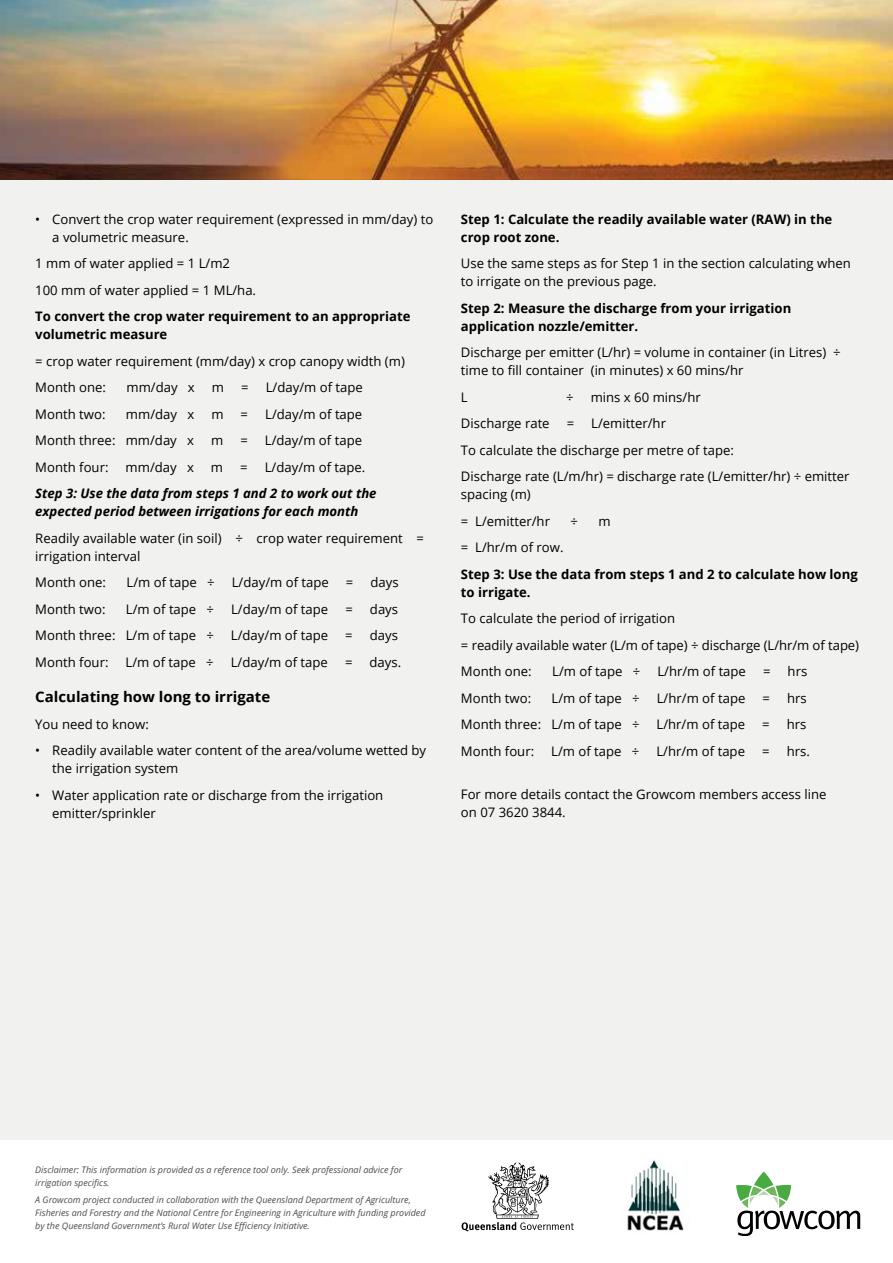
<style>
.page{position:relative;width:893px;height:1263px;background:#fff}
.page>*{position:absolute;margin:0;border:0;box-sizing:border-box;transform-origin:0 0}
.t1{font:700 14.55px "Open Sans";color:#000}
.t2{font:13.2px/18px "Open Sans";color:#000}
.t3{font:700 13.2px/18px "Open Sans";color:#000}
.t4{font:italic 700 13.2px/18px "Open Sans";color:#000}
.t5{font:italic 9px/13px "Open Sans";color:#4d4d4f}
</style>
<div class="page">
<img style="left:0;top:0;width:893px;height:180px">
<div style="left:0;top:180px;width:893px;height:960px;background:#f1f1ef"></div>
<svg style="left:736px;top:1172px;width:124px;height:64px"></svg>
<img style="left:627px;top:1160px;width:57px;height:71px">
<svg style="left:462px;top:1162px;width:112px;height:69px"></svg>
<p class="t2" style="left:52px;top:209px;width:382px;text-indent:-17px">• Convert the crop water requirement (expressed in mm/day) to a volumetric measure.</p>
<p class="t2" style="left:35px;top:250px;width:222px;line-height:26.5px">1 mm of water applied = 1 L/m2<br>100 mm of water applied = 1 ML/ha.</p>
<p class="t3" style="left:35px;top:307px;width:377px">To convert the crop water requirement to an appropriate volumetric measure</p>
<p class="t2" style="left:35px;top:347px;width:371px;line-height:26.5px">= crop water requirement (mm/day) x crop canopy width (m)<br>Month one:</p>
<p class="t2" style="left:127px;top:378px;width:70px">mm/day x</p>
<p class="t2" style="left:212px;top:378px;width:14px">m</p>
<p class="t2" style="left:241px;top:378px;width:9px">=</p>
<p class="t2" style="left:266px;top:378px;width:99px">L/day/m of tape</p>
<p class="t2" style="left:35px;top:404px;width:72px">Month two:</p>
<p class="t2" style="left:126px;top:404px;width:70px">mm/day x</p>
<p class="t2" style="left:211px;top:404px;width:14px">m</p>
<p class="t2" style="left:241px;top:404px;width:9px">=</p>
<p class="t2" style="left:265px;top:404px;width:99px">L/day/m of tape</p>
<p class="t2" style="left:35px;top:431px;width:160px">Month three: mm/day x</p>
<p class="t2" style="left:211px;top:431px;width:14px">m</p>
<p class="t2" style="left:240px;top:431px;width:9px">=</p>
<p class="t2" style="left:265px;top:431px;width:99px">L/day/m of tape</p>
<p class="t2" style="left:35px;top:457px;width:75px">Month four:</p>
<p class="t2" style="left:126px;top:457px;width:70px">mm/day x</p>
<p class="t2" style="left:211px;top:457px;width:14px">m</p>
<p class="t2" style="left:240px;top:457px;width:9px">=</p>
<p class="t2" style="left:265px;top:457px;width:102px">L/day/m of tape.</p>
<p class="t4" style="left:35px;top:484px;width:343px">Step 3: Use the data from steps 1 and 2 to work out the expected period between irrigations for each month</p>
<p class="t2" style="left:35px;top:528px;width:390px">Readily available water (in soil) ÷ crop water requirement = irrigation interval</p>
<p class="t2" style="left:35px;top:573px;width:72px">Month one:</p>
<p class="t2" style="left:127px;top:573px;width:90px">L/m of tape ÷</p>
<p class="t2" style="left:232px;top:573px;width:99px">L/day/m of tape</p>
<p class="t2" style="left:346px;top:573px;width:9px">=</p>
<p class="t2" style="left:371px;top:573px;width:30px">days</p>
<p class="t2" style="left:35px;top:599px;width:72px">Month two:</p>
<p class="t2" style="left:126px;top:599px;width:90px">L/m of tape ÷</p>
<p class="t2" style="left:231px;top:599px;width:99px">L/day/m of tape</p>
<p class="t2" style="left:345px;top:599px;width:9px">=</p>
<p class="t2" style="left:370px;top:599px;width:30px">days</p>
<p class="t2" style="left:35px;top:626px;width:180px">Month three: L/m of tape ÷</p>
<p class="t2" style="left:231px;top:626px;width:99px">L/day/m of tape</p>
<p class="t2" style="left:345px;top:626px;width:9px">=</p>
<p class="t2" style="left:370px;top:626px;width:30px">days</p>
<p class="t2" style="left:35px;top:652px;width:75px">Month four:</p>
<p class="t2" style="left:126px;top:652px;width:90px">L/m of tape ÷</p>
<p class="t2" style="left:231px;top:652px;width:99px">L/day/m of tape</p>
<p class="t2" style="left:345px;top:652px;width:9px">=</p>
<p class="t2" style="left:370px;top:652px;width:33px">days.</p>
<p class="t1" style="left:35px;top:687px;width:237px">Calculating how long to irrigate</p>
<p class="t2" style="left:35px;top:714px;width:115px">You need to know:</p>
<p class="t2" style="left:52px;top:741px;width:375px;text-indent:-17px">• Readily available water content of the area/volume wetted by the irrigation system</p>
<p class="t2" style="left:52px;top:785px;width:333px;text-indent:-17px">• Water application rate or discharge from the irrigation emitter/sprinkler</p>
<p class="t3" style="left:461px;top:209px;width:373px">Step 1: Calculate the readily available water (RAW) in the crop root zone.</p>
<p class="t2" style="left:461px;top:254px;width:391px">Use the same steps as for Step 1 in the section calculating when to irrigate on the previous page.</p>
<p class="t3" style="left:461px;top:298px;width:332px">Step 2: Measure the discharge from your irrigation application nozzle/emitter.</p>
<p class="t2" style="left:461px;top:343px;width:381px">Discharge per emitter (L/hr) = volume in container (in Litres) ÷ time to fill container (in minutes) x 60 mins/hr</p>
<p class="t2" style="left:461px;top:387px;width:8px">L</p>
<p class="t2" style="left:566px;top:387px;width:9px">÷</p>
<p class="t2" style="left:591px;top:387px;width:112px">mins x 60 mins/hr</p>
<p class="t2" style="left:461px;top:414px;width:90px">Discharge rate</p>
<p class="t2" style="left:567px;top:414px;width:9px">=</p>
<p class="t2" style="left:461px;top:410px;width:390px;line-height:26.5px;text-indent:130px">L/emitter/hr<br>To calculate the discharge per metre of tape:<br>Discharge rate (L/m/hr) = discharge rate (L/emitter/hr) ÷ emitter</p>
<p class="t2" style="left:461px;top:481px;width:91px;line-height:26.5px">spacing (m)<br>= L/emitter/hr</p>
<p class="t2" style="left:570px;top:511px;width:9px">÷</p>
<p class="t2" style="left:598px;top:511px;width:14px">m</p>
<p class="t2" style="left:461px;top:538px;width:104px">= L/hr/m of row.</p>
<p class="t3" style="left:461px;top:564px;width:398px">Step 3: Use the data from steps 1 and 2 to calculate how long to irrigate.</p>
<p class="t2" style="left:461px;top:605px;width:400px;line-height:26.5px">To calculate the period of irrigation<br>= readily available water (L/m of tape) ÷ discharge (L/hr/m of tape)<br>Month one:</p>
<p class="t2" style="left:552px;top:662px;width:90px">L/m of tape ÷</p>
<p class="t2" style="left:657px;top:662px;width:90px">L/hr/m of tape</p>
<p class="t2" style="left:763px;top:662px;width:9px">=</p>
<p class="t2" style="left:788px;top:662px;width:21px">hrs</p>
<p class="t2" style="left:461px;top:688px;width:72px">Month two:</p>
<p class="t2" style="left:552px;top:688px;width:90px">L/m of tape ÷</p>
<p class="t2" style="left:657px;top:688px;width:90px">L/hr/m of tape</p>
<p class="t2" style="left:762px;top:688px;width:9px">=</p>
<p class="t2" style="left:787px;top:688px;width:21px">hrs</p>
<p class="t2" style="left:461px;top:715px;width:180px">Month three: L/m of tape ÷</p>
<p class="t2" style="left:657px;top:715px;width:90px">L/hr/m of tape</p>
<p class="t2" style="left:762px;top:715px;width:9px">=</p>
<p class="t2" style="left:787px;top:715px;width:21px">hrs</p>
<p class="t2" style="left:461px;top:741px;width:75px">Month four:</p>
<p class="t2" style="left:551px;top:741px;width:90px">L/m of tape ÷</p>
<p class="t2" style="left:656px;top:741px;width:90px">L/hr/m of tape</p>
<p class="t2" style="left:762px;top:741px;width:9px">=</p>
<p class="t2" style="left:787px;top:741px;width:25px">hrs.</p>
<p class="t2" style="left:461px;top:785px;width:367px">For more details contact the Growcom members access line on 07 3620 3844.</p>
<p class="t5" style="left:35px;top:1163px;width:369px">Disclaimer: This information is provided as a reference tool only. Seek professional advice for irrigation specifics.</p>
<p class="t5" style="left:35px;top:1193px;width:392px">A Growcom project conducted in collaboration with the Queensland Department of Agriculture,<br>Fisheries and Forestry and the National Centre for Engineering in Agriculture with funding provided by the Queensland Government’s Rural Water Use Efficiency Initiative.</p>
</div>
